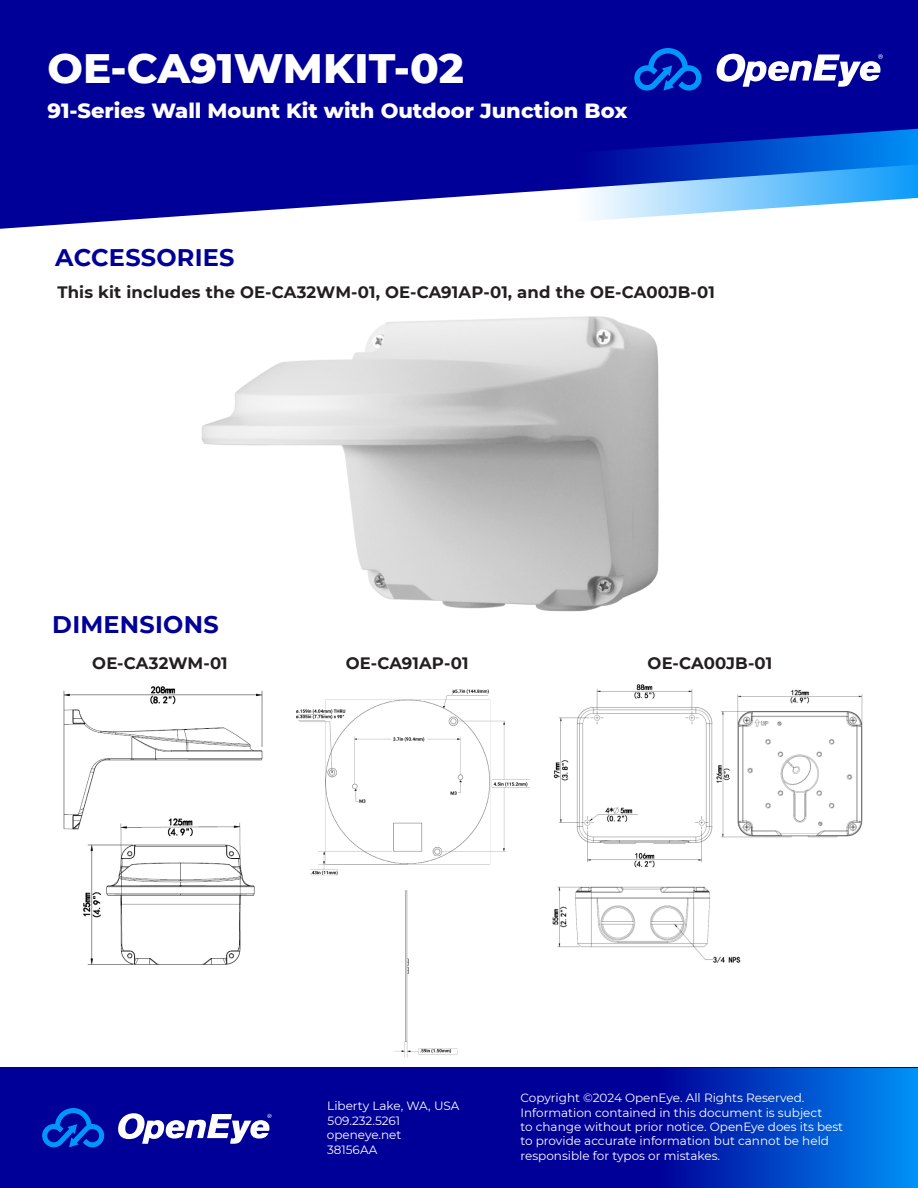
<style>
.page{position:relative;width:918px;height:1188px;background:#fff}
.page>*{position:absolute;margin:0;border:0;box-sizing:border-box;transform-origin:0 0}
.t1{font:800 42px "Montserrat";letter-spacing:-.005em;color:#fff}
.t2{font:700 24px "Montserrat";letter-spacing:.01em;color:#009}
.t3{font:800 21px "Montserrat";color:#fff}
.t4{font:700 16.5px "Montserrat";letter-spacing:.01em;color:#231f20}
.t5{font:12px/14.4px "Montserrat";color:#fff}
</style>
<div class="page">
<svg style="left:0;top:0;width:918px;height:229px;background:#1515a1"></svg>
<svg style="left:576px;top:128px;width:342px;height:94px"></svg>
<svg style="left:717px;top:54px;width:166px;height:33px"></svg>
<svg style="left:634px;top:48px;width:68px;height:43px;background:#0038bd"></svg>
<div style="left:0;top:1068px;width:918px;height:120px;background:#009"></div>
<div style="left:656px;top:1068px;width:262px;height:120px;background:linear-gradient(to right,#000098,#0092f7)"></div>
<svg style="left:118px;top:1113px;width:154px;height:31px"></svg>
<svg style="left:42px;top:1108px;width:62px;height:39px"></svg>
<img style="left:553px;top:685px;width:159px;height:183px">
<img style="left:717px;top:690px;width:146px;height:147px">
<img style="left:552px;top:887px;width:188px;height:76px">
<img style="left:63px;top:686px;width:200px;height:144px">
<img style="left:82px;top:818px;width:175px;height:147px">
<img style="left:296px;top:689px;width:234px;height:369px">
<img style="left:201px;top:316px;width:458px;height:296px">
<h1 class="t1" style="left:48px;top:38px;width:418px">OE-CA91WMKIT-02</h1>
<h3 class="t3" style="left:48px;top:95px;width:581px">91-Series Wall Mount Kit with Outdoor Junction Box</h3>
<h2 class="t2" style="left:55px;top:240px;width:181px">ACCESSORIES</h2>
<h3 class="t4" style="left:57px;top:280px;width:659px">This kit includes the OE-CA32WM-01, OE-CA91AP-01, and the OE-CA00JB-01</h3>
<h2 class="t2" style="left:52px;top:607px;width:168px">DIMENSIONS</h2>
<h3 class="t4" style="left:92px;top:651px;width:137px">OE-CA32WM-01</h3>
<h3 class="t4" style="left:648px;top:651px;width:126px">OE-CA00JB-01</h3>
<h3 class="t4" style="left:346px;top:651px;width:124px">OE-CA91AP-01</h3>
<p class="t5" style="left:327px;top:1098px;width:134px">Liberty Lake, WA, USA<br>509.232.5261 openeye.net<br>38156AA</p>
<p class="t5" style="left:521px;top:1090px;width:324px">Copyright ©2024 OpenEye. All Rights Reserved.<br>Information contained in this document is subject<br>to change without prior notice. OpenEye does its best to provide accurate information but cannot be held responsible for typos or mistakes.</p>
</div>
